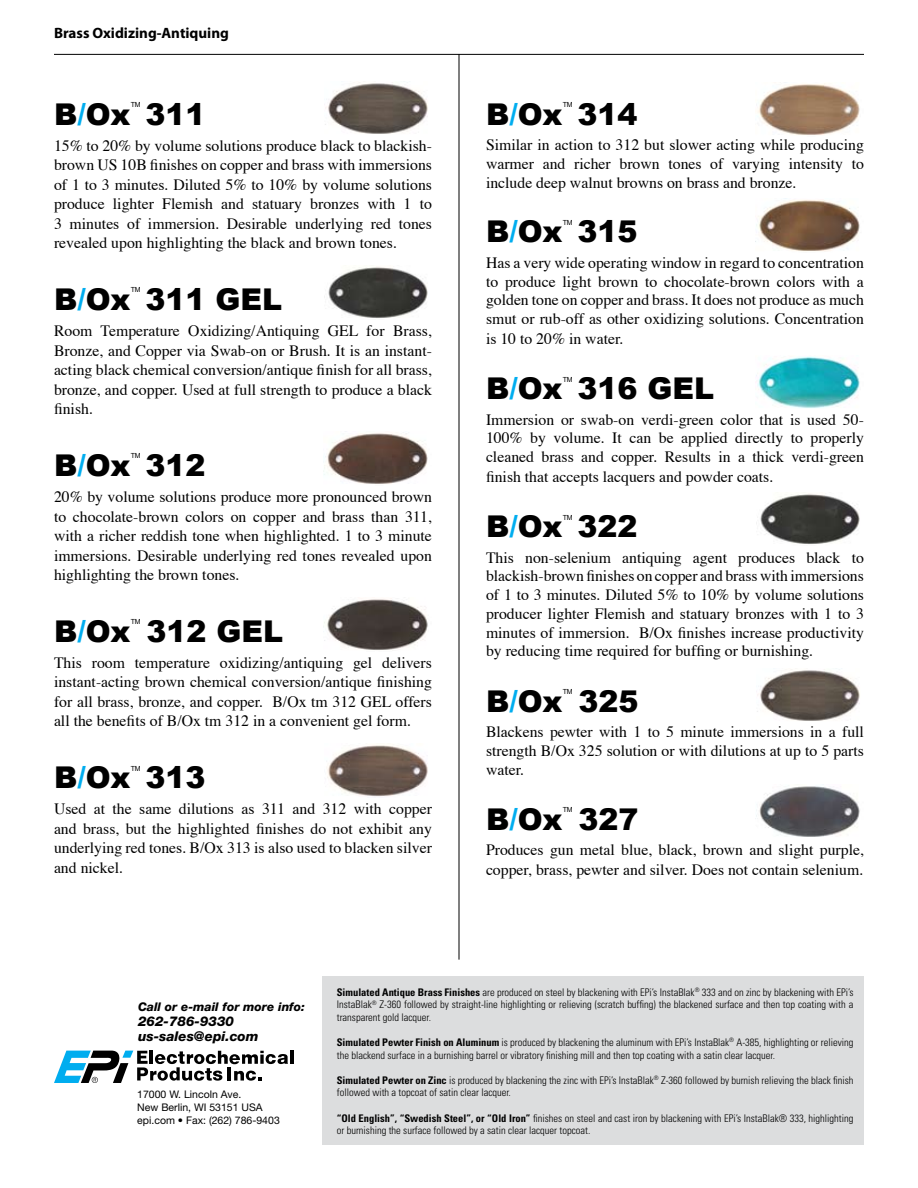
<style>
.page{position:relative;width:918px;height:1188px;background:#fff}
.page>*{position:absolute;margin:0;border:0;box-sizing:border-box;transform-origin:0 0}
.t1{font:900 30px "Arial";color:#000}
.t2{font:15.75px/19.5px "Times";color:#000;text-align:justify}
.t3{font:700 15px "Myriad Pro";color:#000}
.t4{font:italic 800 13.5px/15px "Helvetica Neue";color:#000}
.t5{font:italic 800 12px "Helvetica Neue";color:#000}
.t6{font:300 condensed 10.5px/12.6px "Univers";color:#000}
.t7{font:10.5px/12.6px "Helvetica Neue";color:#000}
.t8{font:7.05px "Arial";color:#000}
.s1{color:#00adef}
.s2{font-weight:700}
</style>
<div class="page">
<div style="left:323px;top:976px;width:541px;height:168px;background:#dcddde"></div>
<hr style="left:54px;top:54px;width:810px;height:1px;background:#000">
<svg style="left:54px;top:1051px;width:239px;height:32px"></svg>
<hr style="left:459px;top:54px;width:1px;height:906px;background:#000">
<img style="left:755px;top:786px;width:105px;height:51px">
<img style="left:756px;top:356px;width:104px;height:52px">
<img style="left:757px;top:82px;width:103px;height:53px">
<img style="left:325px;top:82px;width:103px;height:52px">
<img style="left:324px;top:266px;width:104px;height:52px">
<img style="left:324px;top:433px;width:104px;height:51px">
<img style="left:324px;top:598px;width:104px;height:52px">
<img style="left:327px;top:745px;width:101px;height:52px">
<img style="left:756px;top:200px;width:104px;height:52px">
<img style="left:757px;top:669px;width:103px;height:52px">
<img style="left:756px;top:493px;width:104px;height:51px">
<p class="t3" style="left:54px;top:23px;width:176px">Brass Oxidizing-Antiquing</p>
<h1 class="t1" style="left:54px;top:97px;width:78px">B<span class="s1">/</span>Ox</h1>
<p class="t8" style="left:131px;top:100px;width:12px">TM</p>
<h1 class="t1" style="left:146px;top:97px;width:62px">311</h1>
<p class="t2" style="left:54px;top:134px;width:380px">15% to 20% by volume solutions produce black to blackish&shy;brown US 10B finishes on copper and brass with immersions of 1 to 3 minutes. Diluted 5% to 10% by volume solutions produce lighter Flemish and statuary bronzes with 1 to 3 minutes of immersion. Desirable underlying red tones revealed upon highlighting the black and brown tones.</p>
<h1 class="t1" style="left:54px;top:283px;width:78px">B<span class="s1">/</span>Ox</h1>
<p class="t8" style="left:131px;top:285px;width:12px">TM</p>
<h1 class="t1" style="left:146px;top:283px;width:138px">311 GEL</h1>
<p class="t2" style="left:54px;top:320px;width:379px">Room Temperature Oxidizing/Antiquing GEL for Brass, Bronze, and Copper via Swab-on or Brush. It is an instant&shy;acting black chemical conversion/antique finish for all brass, bronze, and copper. Used at full strength to produce a black finish.</p>
<h1 class="t1" style="left:54px;top:448px;width:78px">B<span class="s1">/</span>Ox</h1>
<p class="t8" style="left:131px;top:451px;width:12px">TM</p>
<h1 class="t1" style="left:146px;top:448px;width:62px">312</h1>
<p class="t2" style="left:54px;top:486px;width:379px">20% by volume solutions produce more pronounced brown to chocolate-brown colors on copper and brass than 311, with a richer reddish tone when highlighted. 1 to 3 minute immersions. Desirable underlying red tones revealed upon highlighting the brown tones.</p>
<h1 class="t1" style="left:54px;top:614px;width:78px">B<span class="s1">/</span>Ox</h1>
<p class="t8" style="left:131px;top:617px;width:12px">TM</p>
<h1 class="t1" style="left:147px;top:614px;width:138px">312 GEL</h1>
<p class="t2" style="left:54px;top:652px;width:380px">This room temperature oxidizing/antiquing gel delivers instant-acting brown chemical conversion/antique finishing for all brass, bronze, and copper. B/Ox tm 312 GEL offers all the benefits of B/Ox tm 312 in a convenient gel form.</p>
<h1 class="t1" style="left:54px;top:761px;width:78px">B<span class="s1">/</span>Ox</h1>
<p class="t8" style="left:131px;top:764px;width:12px">TM</p>
<h1 class="t1" style="left:146px;top:761px;width:62px">313</h1>
<p class="t2" style="left:54px;top:798px;width:380px">Used at the same dilutions as 311 and 312 with copper and brass, but the highlighted finishes do not exhibit any underlying red tones. B/Ox 313 is also used to blacken silver and nickel.</p>
<h1 class="t1" style="left:486px;top:97px;width:78px">B<span class="s1">/</span>Ox</h1>
<p class="t8" style="left:563px;top:100px;width:12px">TM</p>
<h1 class="t1" style="left:578px;top:97px;width:62px">314</h1>
<p class="t2" style="left:486px;top:134px;width:379px">Similar in action to 312 but slower acting while producing warmer and richer brown tones of varying intensity to include deep walnut browns on brass and bronze.</p>
<h1 class="t1" style="left:486px;top:215px;width:78px">B<span class="s1">/</span>Ox</h1>
<p class="t8" style="left:563px;top:218px;width:12px">TM</p>
<h1 class="t1" style="left:578px;top:215px;width:62px">315</h1>
<p class="t2" style="left:486px;top:252px;width:380px;line-height:18.9px">Has a very wide operating window in regard to concentration to produce light brown to chocolate-brown colors with a golden tone on copper and brass. It does not produce as much smut or rub-off as other oxidizing solutions. Concentration is 10 to 20% in water.</p>
<h1 class="t1" style="left:486px;top:372px;width:78px">B<span class="s1">/</span>Ox</h1>
<p class="t8" style="left:563px;top:374px;width:12px">TM</p>
<h1 class="t1" style="left:578px;top:372px;width:138px">316 GEL</h1>
<p class="t2" style="left:486px;top:408px;width:380px;line-height:19px">Immersion or swab-on verdi-green color that is used 50- 100% by volume. It can be applied directly to properly cleaned brass and copper. Results in a thick verdi-green finish that accepts lacquers and powder coats.</p>
<h1 class="t1" style="left:486px;top:510px;width:78px">B<span class="s1">/</span>Ox</h1>
<p class="t8" style="left:563px;top:512px;width:12px">TM</p>
<h1 class="t1" style="left:578px;top:510px;width:62px">322</h1>
<p class="t2" style="left:486px;top:546px;width:380px;line-height:18.8px">This non-selenium antiquing agent produces black to blackish-brown finishes on copper and brass with immersions of 1 to 3 minutes. Diluted 5% to 10% by volume solutions producer lighter Flemish and statuary bronzes with 1 to 3 minutes of immersion. B/Ox finishes increase productivity by reducing time required for buffing or burnishing.</p>
<h1 class="t1" style="left:486px;top:684px;width:78px">B<span class="s1">/</span>Ox</h1>
<p class="t8" style="left:563px;top:687px;width:12px">TM</p>
<h1 class="t1" style="left:579px;top:684px;width:62px">325</h1>
<p class="t2" style="left:486px;top:721px;width:379px;line-height:18.9px">Blackens pewter with 1 to 5 minute immersions in a full strength B/Ox 325 solution or with dilutions at up to 5 parts water.</p>
<h1 class="t1" style="left:486px;top:802px;width:78px">B<span class="s1">/</span>Ox</h1>
<p class="t8" style="left:563px;top:805px;width:12px">TM</p>
<h1 class="t1" style="left:579px;top:802px;width:62px">327</h1>
<p class="t2" style="left:486px;top:839px;width:379px">Produces gun metal blue, black, brown and slight purple, copper, brass, pewter and silver. Does not contain selenium.</p>
<p class="t5" style="left:138px;top:1000px;width:168px">Call or e-mail for more info:</p>
<p class="t4" style="left:138px;top:1014px;width:122px">262-786-9330 us-sales@epi.com</p>
<p class="t7" style="left:137px;top:1088px;width:144px">17000 W. Lincoln Ave.<br>New Berlin, WI 53151 USA epi.com • Fax: (262) 786-9403</p>
<p class="t6" style="left:337px;top:985px;width:518px;text-align:justify"><span class="s2">Simulated Antique Brass Finishes</span> are produced on steel by blackening with EPi’s InstaBlak<sup>®</sup> 333 and on zinc by blackening with EPi’s InstaBlak<sup>®</sup> Z-360 followed by straight-line highlighting or relieving (scratch buffing) the blackened surface and then top coating with a transparent gold lacquer.</p>
<p class="t6" style="left:337px;top:1036px;width:518px"><span class="s2">Simulated Pewter Finish on Aluminum</span> is produced by blackening the aluminum with EPi’s InstaBlak<sup>®</sup> A-385, highlighting or relieving the blackend surface in a burnishing barrel or vibratory finishing mill and then top coating with a satin clear lacquer.</p>
<p class="t6" style="left:337px;top:1074px;width:518px"><span class="s2">Simulated Pewter on Zinc</span> is produced by blackening the zinc with EPi’s InstaBlak<sup>®</sup> Z-360 followed by burnish relieving the black finish followed with a topcoat of satin clear lacquer.</p>
<p class="t6" style="left:337px;top:1111px;width:518px"><span class="s2">“Old English”, “Swedish Steel”, or “Old Iron”</span> finishes on steel and cast iron by blackening with EPi’s InstaBlak® 333, highlighting or burnishing the surface followed by a satin clear lacquer topcoat.</p>
</div>
